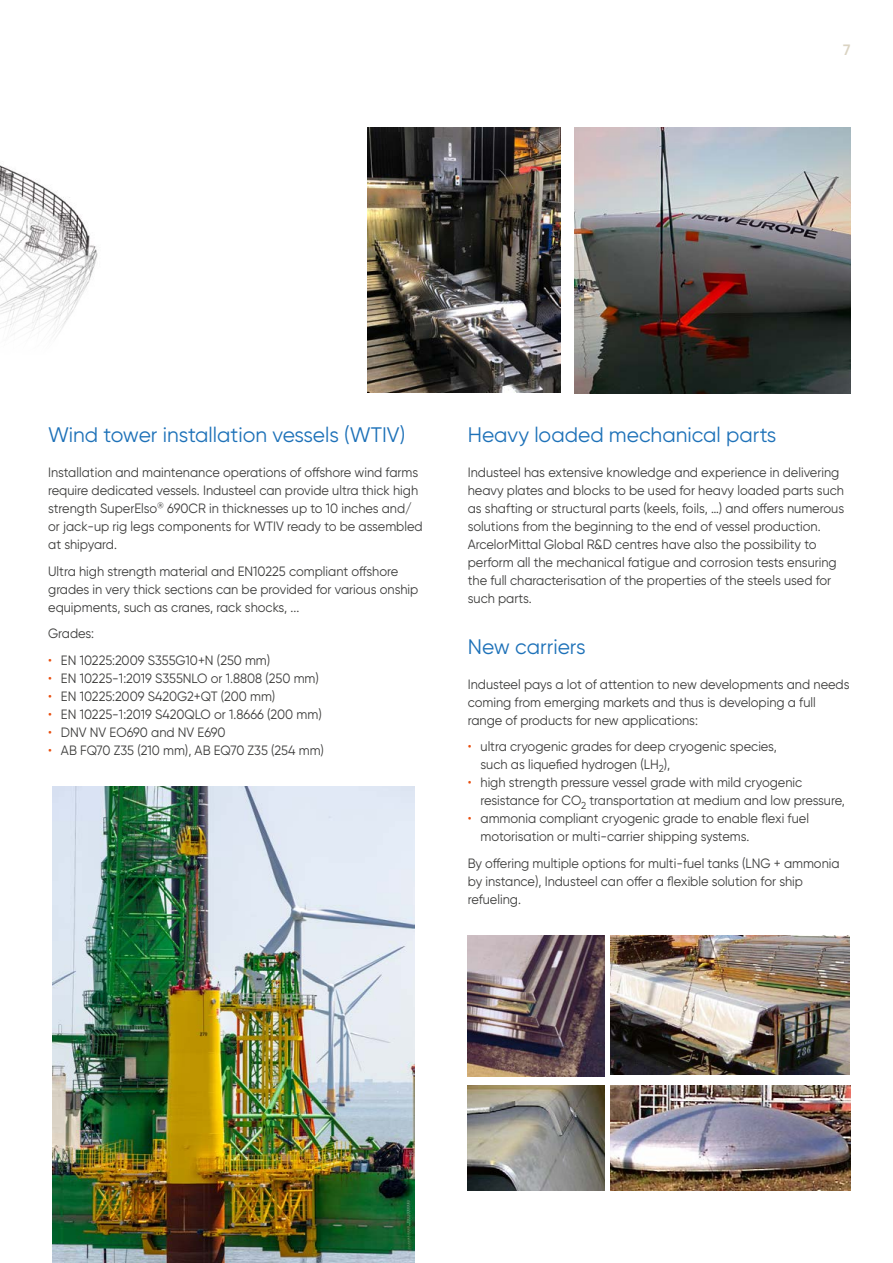
<style>
.page{position:relative;width:893px;height:1263px;background:#fff}
.page>*{position:absolute;margin:0;border:0;box-sizing:border-box;transform-origin:0 0}
.t1{font:21px "Gilro";color:#1d71b8}
.t2{font:600 15px "Gilro";color:#dad3c2}
.t3{font:13.5px/18px "Gilro";color:#3c3c3b;scale:.95 1}
.s1{color:#e94e0e}
</style>
<div class="page">
<img style="left:468px;top:935px;width:136px;height:142px">
<img style="left:610px;top:935px;width:240px;height:140px">
<img style="left:468px;top:1085px;width:136px;height:106px">
<img style="left:610px;top:1085px;width:240px;height:106px">
<img style="left:0;top:165px;width:98px;height:172px">
<img style="left:53px;top:787px;width:362px;height:476px">
<img style="left:368px;top:128px;width:193px;height:265px">
<img style="left:574px;top:128px;width:276px;height:265px">
<p class="t2" style="left:843px;top:40px;width:9px">7</p>
<h1 class="t1" style="left:48px;top:422px;width:359px">Wind tower installation vessels (WTIV)</h1>
<p class="t3" style="left:48px;top:463px;width:396px">Installation and maintenance operations of offshore wind farms require dedicated vessels. Industeel can provide ultra thick high strength SuperElso® 690CR in thicknesses up to 10 inches and/ or jack-up rig legs components for WTIV ready to be assembled at shipyard.</p>
<p class="t3" style="left:48px;top:562px;width:391px">Ultra high strength material and EN10225 compliant offshore grades in very thick sections can be provided for various onship equipments, such as cranes, rack shocks, ...</p>
<p class="t3" style="left:48px;top:624px;width:50px">Grades:</p>
<p class="t3" style="left:48px;top:651px;width:235px"><span class="s1">•</span> EN 10225:2009 S355G10+N (250 mm)</p>
<p class="t3" style="left:48px;top:669px;width:286px"><span class="s1">•</span> EN 10225-1:2019 S355NLO or 1.8808 (250 mm)</p>
<p class="t3" style="left:48px;top:687px;width:241px"><span class="s1">•</span> EN 10225:2009 S420G2+QT (200 mm)</p>
<p class="t3" style="left:48px;top:705px;width:289px"><span class="s1">•</span> EN 10225-1:2019 S420QLO or 1.8666 (200 mm)</p>
<p class="t3" style="left:48px;top:723px;width:188px"><span class="s1">•</span> DNV NV EO690 and NV E690</p>
<p class="t3" style="left:48px;top:741px;width:292px"><span class="s1">•</span> AB FQ70 Z35 (210 mm), AB EQ70 Z35 (254 mm)</p>
<h1 class="t1" style="left:468px;top:422px;width:310px">Heavy loaded mechanical parts</h1>
<p class="t3" style="left:468px;top:463px;width:398px">Industeel has extensive knowledge and experience in delivering heavy plates and blocks to be used for heavy loaded parts such as shafting or structural parts (keels, foils, …) and offers numerous solutions from the beginning to the end of vessel production.<br>ArcelorMittal Global R&amp;D centres have also the possibility to perform all the mechanical fatigue and corrosion tests ensuring the full characterisation of the properties of the steels used for such parts.</p>
<h1 class="t1" style="left:468px;top:633px;width:119px">New carriers</h1>
<p class="t3" style="left:468px;top:675px;width:403px">Industeel pays a lot of attention to new developments and needs coming from emerging markets and thus is developing a full range of products for new applications:</p>
<p class="t3" style="left:480px;top:737px;width:314px;text-indent:-13px"><span class="s1">•</span> ultra cryogenic grades for deep cryogenic species, such as liquefied hydrogen (LH<sub>2</sub>),</p>
<p class="t3" style="left:480px;top:773px;width:385px;text-indent:-13px"><span class="s1">•</span> high strength pressure vessel grade with mild cryogenic resistance for CO<sub>2</sub> transportation at medium and low pressure,</p>
<p class="t3" style="left:480px;top:809px;width:347px;text-indent:-13px"><span class="s1">•</span> ammonia compliant cryogenic grade to enable flexi fuel motorisation or multi-carrier shipping systems.</p>
<p class="t3" style="left:468px;top:854px;width:393px">By offering multiple options for multi-fuel tanks (LNG + ammonia by instance), Industeel can offer a flexible solution for ship refueling.</p>
</div>
